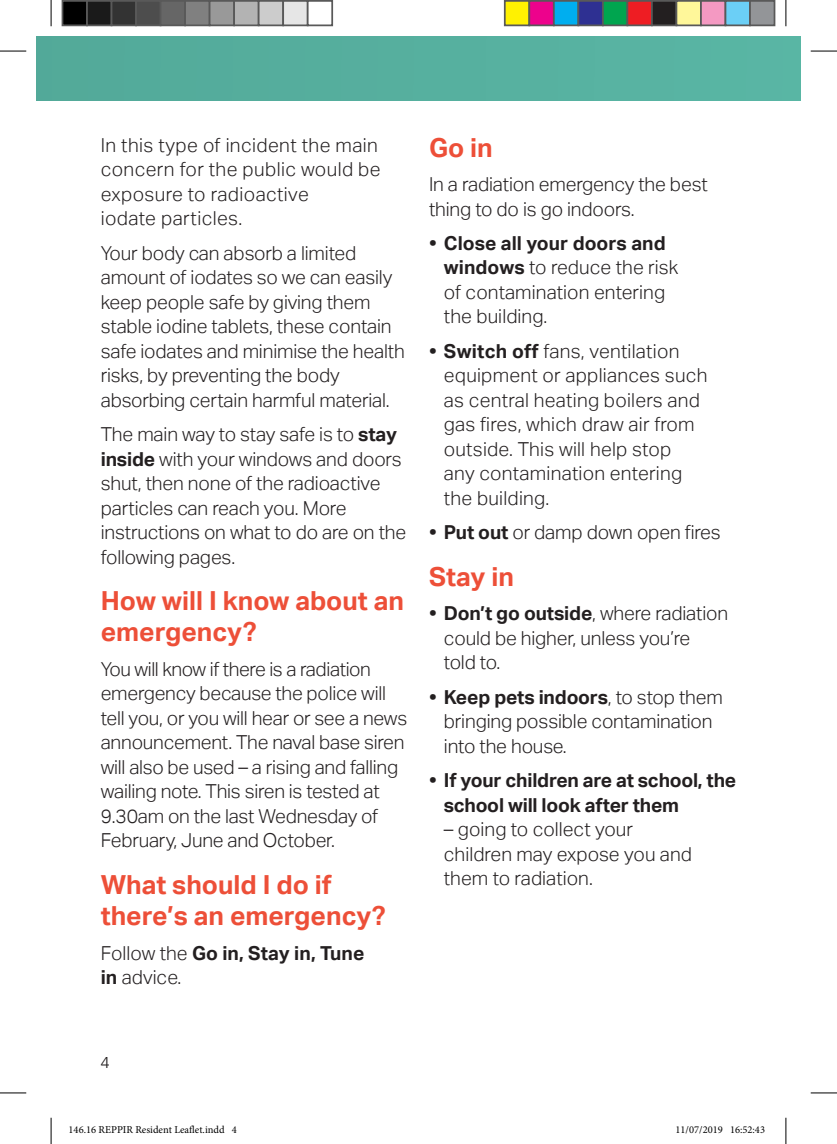
<style>
.page{position:relative;width:837px;height:1144px;background:#fff}
.page>*{position:absolute;margin:0;border:0;box-sizing:border-box;transform-origin:0 0}
.Numbered_head{font:700 26.25px/31.5px "Aktiv Grotesk";color:#ed4f38}
._3__Body{font:300 19.25px/24.5px "Aktiv Grotesk";letter-spacing:-.01em;color:#231f20}
._3__Body-2{font:300 19.25px/24.5px "Aktiv Grotesk";letter-spacing:.01em;color:#231f20}
._3__Body-3{font:300 19.25px/24.5px "Aktiv Grotesk";letter-spacing:.02em;color:#231f20}
._3__Body-4{font:700 19.25px/24.5px "Aktiv Grotesk";letter-spacing:-.01em;color:#231f20}
.t1{font:300 15.75px "Frutiger";color:#231f20}
.t2{font:10.5px "Minion Pro";color:#000}
.s1{font-weight:700}
.s2{font-weight:300}
</style>
<div class="page">
<div style="left:36px;top:36px;width:764px;height:65px;background:#56b09f"></div>
<svg style="left:0;top:51px;width:26px;height:1px"></svg>
<svg style="left:810px;top:51px;width:26px;height:1px"></svg>
<svg style="left:0;top:1092px;width:26px;height:1px"></svg>
<svg style="left:810px;top:1092px;width:26px;height:1px"></svg>
<svg style="left:51px;top:0;width:1px;height:26px"></svg>
<svg style="left:51px;top:1118px;width:1px;height:26px"></svg>
<svg style="left:785px;top:0;width:1px;height:26px"></svg>
<svg style="left:785px;top:1118px;width:1px;height:26px"></svg>
<div style="left:62px;top:1px;width:25px;height:24px;background:#000"></div>
<div style="left:62px;top:0;width:26px;height:26px;border:2px solid #595959"></div>
<div style="left:87px;top:1px;width:24px;height:24px;background:#1a1a1a"></div>
<div style="left:86px;top:0;width:26px;height:26px;border:2px solid #595959"></div>
<div style="left:111px;top:1px;width:25px;height:24px;background:#333"></div>
<div style="left:111px;top:0;width:26px;height:26px;border:2px solid #595959"></div>
<div style="left:136px;top:1px;width:24px;height:24px;background:#4d4d4d"></div>
<div style="left:135px;top:0;width:26px;height:26px;border:2px solid #595959"></div>
<div style="left:160px;top:1px;width:25px;height:24px;background:#666"></div>
<div style="left:160px;top:0;width:26px;height:26px;border:2px solid #595959"></div>
<div style="left:185px;top:1px;width:24px;height:24px;background:#808080"></div>
<div style="left:184px;top:0;width:26px;height:26px;border:2px solid #595959"></div>
<div style="left:209px;top:1px;width:25px;height:24px;background:#999"></div>
<div style="left:209px;top:0;width:26px;height:26px;border:2px solid #595959"></div>
<div style="left:234px;top:1px;width:24px;height:24px;background:#b3b3b3"></div>
<div style="left:233px;top:0;width:26px;height:26px;border:2px solid #595959"></div>
<div style="left:258px;top:1px;width:25px;height:24px;background:#ccc"></div>
<div style="left:258px;top:0;width:26px;height:26px;border:2px solid #595959"></div>
<div style="left:283px;top:1px;width:24px;height:24px;background:#e6e6e6"></div>
<div style="left:282px;top:0;width:26px;height:26px;border:2px solid #595959"></div>
<div style="left:307px;top:0;width:26px;height:26px;border:2px solid #595959"></div>
<div style="left:504px;top:1px;width:25px;height:24px;background:#fff101"></div>
<div style="left:503px;top:0;width:27px;height:26px;border:2px solid #595959"></div>
<div style="left:529px;top:1px;width:24px;height:24px;background:#ed028c"></div>
<div style="left:528px;top:0;width:26px;height:26px;border:2px solid #595959"></div>
<div style="left:553px;top:1px;width:25px;height:24px;background:#00aeef"></div>
<div style="left:552px;top:0;width:27px;height:26px;border:2px solid #595959"></div>
<div style="left:578px;top:1px;width:24px;height:24px;background:#2e3092"></div>
<div style="left:577px;top:0;width:26px;height:26px;border:2px solid #595959"></div>
<div style="left:602px;top:1px;width:25px;height:24px;background:#00a54f"></div>
<div style="left:601px;top:0;width:27px;height:26px;border:2px solid #595959"></div>
<div style="left:627px;top:1px;width:24px;height:24px;background:#ee1d23"></div>
<div style="left:626px;top:0;width:26px;height:26px;border:2px solid #595959"></div>
<div style="left:651px;top:1px;width:25px;height:24px;background:#231f20"></div>
<div style="left:650px;top:0;width:27px;height:26px;border:2px solid #595959"></div>
<div style="left:676px;top:1px;width:24px;height:24px;background:#fff79a"></div>
<div style="left:675px;top:0;width:26px;height:26px;border:2px solid #595959"></div>
<div style="left:700px;top:1px;width:25px;height:24px;background:#f499c2"></div>
<div style="left:699px;top:0;width:27px;height:26px;border:2px solid #595959"></div>
<div style="left:725px;top:1px;width:24px;height:24px;background:#6bcff6"></div>
<div style="left:724px;top:0;width:26px;height:26px;border:2px solid #595959"></div>
<div style="left:749px;top:1px;width:25px;height:24px;background:#939598"></div>
<div style="left:748px;top:0;width:27px;height:26px;border:2px solid #595959"></div>
<p class="_3__Body-3" style="left:101px;top:133px;width:281px">In this type of incident the main concern for the public would be exposure to radioactive<br>iodate particles.</p>
<p class="_3__Body" style="left:101px;top:241px;width:305px">Your body can absorb a limited amount of iodates so we can easily keep people safe by giving them stable iodine tablets, these contain safe iodates and minimise the health risks, by preventing the body absorbing certain harmful material.</p>
<p class="_3__Body" style="left:101px;top:422px;width:307px">The main way to stay safe is to <span class="s1">stay inside</span> with your windows and doors shut, then none of the radioactive particles can reach you. More instructions on what to do are on the following pages.</p>
<p class="Numbered_head" style="left:101px;top:585px;width:305px">How will I know about an emergency?</p>
<p class="_3__Body" style="left:101px;top:657px;width:308px">You will know if there is a radiation emergency because the police will tell you, or you will hear or see a news announcement. The naval base siren will also be used – a rising and falling wailing note. This siren is tested at 9.30am on the last Wednesday of February, June and October.</p>
<p class="Numbered_head" style="left:101px;top:869px;width:286px">What should I do if there’s an emergency?</p>
<p class="_3__Body-4" style="left:101px;top:941px;width:265px"><span class="s2">Follow the</span> Go in, Stay in, Tune in <span class="s2">advice.</span></p>
<p class="Numbered_head" style="left:429px;top:132px;width:65px">Go in</p>
<p class="_3__Body" style="left:429px;top:172px;width:280px">In a radiation emergency the best thing to do is go indoors.</p>
<p class="_3__Body" style="left:444px;top:231px;width:236px;text-indent:-15px"><span class="s1">• Close all your doors and windows</span> to reduce the risk of contamination entering the building.</p>
<p class="_3__Body-2" style="left:444px;top:339px;width:265px;text-indent:-15px"><span class="s1">• Switch off</span> fans, ventilation equipment or appliances such as central heating boilers and gas fires, which draw air from outside. This will help stop<br>any contamination entering the building.</p>
<p class="_3__Body" style="left:429px;top:520px;width:293px"><span class="s1">• Put out</span> or damp down open fires</p>
<p class="Numbered_head" style="left:429px;top:561px;width:86px">Stay in</p>
<p class="_3__Body" style="left:444px;top:601px;width:286px;text-indent:-15px"><span class="s1">• Don’t go outside</span>, where radiation could be higher, unless you’re<br>told to.</p>
<p class="_3__Body" style="left:444px;top:685px;width:280px;text-indent:-15px"><span class="s1">• Keep pets indoors</span>, to stop them bringing possible contamination into the house.</p>
<p class="_3__Body-4" style="left:444px;top:768px;width:294px;text-indent:-15px">• If your children are at school, the school will look after them</p>
<p class="_3__Body" style="left:444px;top:817px;width:249px">– going to collect your children may expose you and them to radiation.</p>
<p class="t1" style="left:101px;top:1054px;width:10px">4</p>
<p class="t2" style="left:69px;top:1123px;width:170px">146.16 REPPIR Resident Leaflet.indd 4</p>
<p class="t2" style="left:675px;top:1123px;width:91px">11/07/2019 16:52:43</p>
</div>
